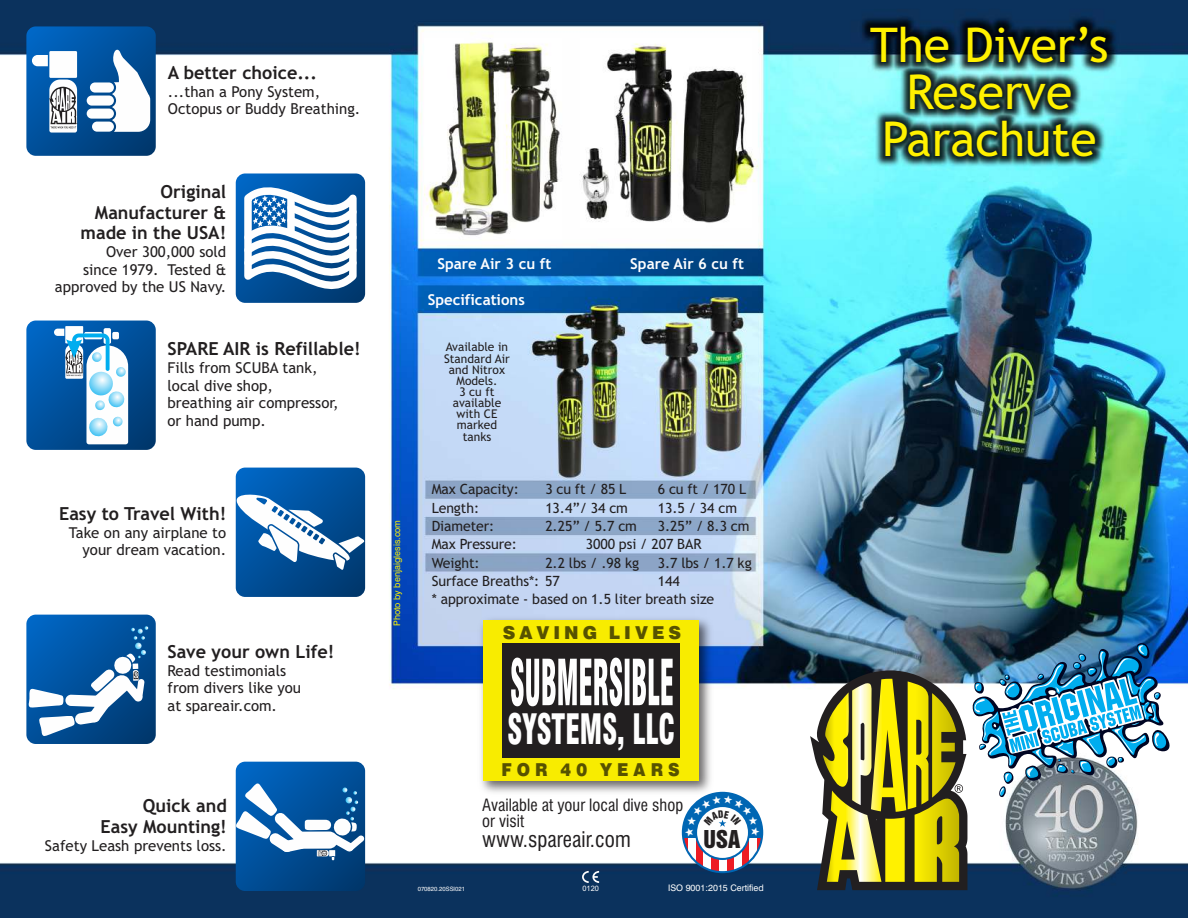
<style>
.page{position:relative;width:1188px;height:918px;background:#fff}
.page>*{position:absolute;margin:0;border:0;box-sizing:border-box;transform-origin:0 0}
.t1{font:47.85px/47.2px "Trebuchet MS";color:#fff100;text-align:center}
.t2{font:900 condensed 40.8px "Swiss 721 BT";color:#fefefe;scale:.69 1}
.t3{font:22.5px "Swiss 921 BT Regular A";color:#221f20}
.t4{font:condensed 21px "Swiss 721 BT";color:#221f20}
.t5{font:700 18px/20.9px "Trebuchet MS";color:#221f20;text-align:right}
.t6{font:900 17.85px "Swiss 721 BT";letter-spacing:.225em;color:#575200}
.t7{font:900 17.85px "Swiss 721 BT";letter-spacing:.315em;color:#575200;scale:.91 1}
.t8{font:condensed 16.5px/15.8px "Swiss 721 BT";color:#221f20}
.t9{font:15px/17.4px "Trebuchet MS";color:#221f20}
.t10{font:700 15px "Trebuchet MS";color:#fefefe}
.t11{font:14.1px "Trebuchet MS";letter-spacing:-.005em;color:#221f20}
.t12{font:12px/11.1px "Trebuchet MS";color:#221f20;text-align:center}
.t13{font:9.3px "Stars 1";color:#fefefe}
.t14{font:9px "Swiss 721 BT";color:#fff100}
.t15{font:9px "Swiss 721 BT";color:#fefefe}
.t16{font:7.5px "Arial";color:#fefefe}
.t17{font:6px "Swiss 721 BT";color:#fefefe}
</style>
<div class="page">
<img style="left:0;top:0;width:1188px;height:918px">
<svg style="left:582px;top:871px;width:17px;height:12px"></svg>
<svg style="left:26px;top:26px;width:130px;height:130px"></svg>
<svg style="left:32px;top:51px;width:45px;height:82px"></svg>
<svg style="left:87px;top:49px;width:63px;height:83px"></svg>
<svg style="left:236px;top:173px;width:129px;height:130px"></svg>
<svg style="left:237px;top:171px;width:126px;height:136px"></svg>
<svg style="left:236px;top:762px;width:129px;height:129px"></svg>
<svg style="left:236px;top:784px;width:129px;height:76px"></svg>
<svg style="left:26px;top:615px;width:130px;height:129px"></svg>
<svg style="left:28px;top:626px;width:120px;height:111px"></svg>
<svg style="left:236px;top:468px;width:129px;height:129px"></svg>
<svg style="left:233px;top:492px;width:132px;height:78px"></svg>
<svg style="left:26px;top:321px;width:130px;height:129px"></svg>
<svg style="left:54px;top:326px;width:74px;height:118px"></svg>
<div style="left:682px;top:792px;width:81px;height:81px;background:#0066b3;border-radius:50%"></div>
<svg style="left:684px;top:838px;width:5px;height:33px"></svg>
<svg style="left:696px;top:841px;width:8px;height:30px"></svg>
<div style="left:711px;top:838px;width:8px;height:33px;background:#ed1b23"></div>
<div style="left:726px;top:838px;width:8px;height:33px;background:#ed1b23"></div>
<svg style="left:741px;top:841px;width:8px;height:30px"></svg>
<svg style="left:756px;top:838px;width:5px;height:33px"></svg>
<svg style="left:689px;top:838px;width:7px;height:33px"></svg>
<svg style="left:704px;top:853px;width:7px;height:18px"></svg>
<div style="left:719px;top:838px;width:7px;height:33px;background:#fefefe"></div>
<svg style="left:734px;top:853px;width:7px;height:18px"></svg>
<svg style="left:749px;top:838px;width:7px;height:33px"></svg>
<svg style="left:695px;top:805px;width:55px;height:55px"></svg>
<div style="left:697px;top:807px;width:51px;height:51px;background:#fefefe;border-radius:50%"></div>
<img style="left:472px;top:610px;width:248px;height:192px">
<div style="left:483px;top:620px;width:216px;height:161px;background:#f8ec00"></div>
<div style="left:502px;top:643px;width:178px;height:115px;background:#221f20"></div>
<svg style="left:511px;top:658px;width:162px;height:48px"></svg>
<img style="left:810px;top:642px;width:362px;height:248px">
<svg style="left:686px;top:795px;width:73px;height:32px"></svg>
<p class="t5" style="left:168px;top:63px;width:151px">A better choice...</p>
<p class="t9" style="left:168px;top:84px;width:194px">...than a Pony System,<br>Octopus or Buddy Breathing.</p>
<p class="t5" style="left:161px;top:182px;width:67px">Original</p>
<p class="t5" style="left:95px;top:203px;width:133px">Manufacturer &amp;</p>
<p class="t5" style="left:81px;top:224px;width:147px">made in the USA!</p>
<p class="t9" style="left:55px;top:245px;width:173px;text-align:right">Over 300,000 sold<br>since 1979. Tested &amp; approved by the US Navy.</p>
<p class="t5" style="left:168px;top:340px;width:195px">SPARE AIR is Refillable!</p>
<p class="t9" style="left:168px;top:361px;width:173px">Fills from SCUBA tank, local dive shop, breathing air compressor, or hand pump.</p>
<p class="t5" style="left:59px;top:504px;width:169px">Easy to Travel With!</p>
<p class="t9" style="left:69px;top:525px;width:159px;text-align:right">Take on any airplane to your dream vacation.</p>
<p class="t5" style="left:168px;top:643px;width:168px">Save your own Life!</p>
<p class="t9" style="left:168px;top:663px;width:135px">Read testimonials from divers like you at spareair.com.</p>
<p class="t5" style="left:101px;top:797px;width:128px">Quick and<br>Easy Mounting!</p>
<p class="t9" style="left:45px;top:838px;width:183px">Safety Leash prevents loss.</p>
<p class="t14" style="left:393px;top:626px;width:108px;rotate:-90deg">Photo by benjaiglesis.com</p>
<p class="t10" style="left:438px;top:258px;width:115px">Spare Air 3 cu ft</p>
<p class="t10" style="left:630px;top:258px;width:115px">Spare Air 6 cu ft</p>
<p class="t10" style="left:428px;top:294px;width:99px">Specifications</p>
<p class="t12" style="left:444px;top:343px;width:67px">Available in<br>Standard Air and Nitrox<br>Models.<br>3 cu ft available with CE marked tanks</p>
<p class="t11" style="left:432px;top:484px;width:89px">Max Capacity:</p>
<p class="t11" style="left:545px;top:484px;width:83px">3 cu ft / 85 L</p>
<p class="t11" style="left:658px;top:484px;width:90px">6 cu ft / 170 L</p>
<p class="t11" style="left:432px;top:502px;width:49px">Length:</p>
<p class="t11" style="left:545px;top:502px;width:84px">13.4”/ 34 cm</p>
<p class="t11" style="left:658px;top:502px;width:81px">13.5 / 34 cm</p>
<p class="t11" style="left:432px;top:521px;width:64px">Diameter:</p>
<p class="t11" style="left:545px;top:521px;width:93px">2.25” / 5.7 cm</p>
<p class="t11" style="left:658px;top:521px;width:93px">3.25” / 8.3 cm</p>
<p class="t11" style="left:432px;top:557px;width:50px">Weight:</p>
<p class="t11" style="left:545px;top:557px;width:95px">2.2 lbs / .98 kg</p>
<p class="t11" style="left:658px;top:557px;width:95px">3.7 lbs / 1.7 kg</p>
<p class="t11" style="left:432px;top:576px;width:130px">Surface Breaths*: 57</p>
<p class="t11" style="left:658px;top:576px;width:24px">144</p>
<p class="t11" style="left:432px;top:539px;width:87px">Max Pressure:</p>
<p class="t11" style="left:586px;top:539px;width:117px">3000 psi / 207 BAR</p>
<p class="t11" style="left:432px;top:594px;width:284px">* approximate - based on 1.5 liter breath size</p>
<p class="t6" style="left:503px;top:626px;width:180px">SAVING LIVES</p>
<h2 class="t2" style="left:508px;top:713px;width:245px">SYSTEMS, LLC</h2>
<p class="t7" style="left:501px;top:762px;width:198px">FOR 40 YEARS</p>
<p class="t8" style="left:482px;top:799px;width:202px">Available at your local dive shop or visit</p>
<h3 class="t4" style="left:482px;top:831px;width:150px">www.spareair.com</h3>
<p class="t16" style="left:582px;top:885px;width:18px">0120</p>
<h3 class="t3" style="left:704px;top:831px;width:38px">USA</h3>
<p class="t13" style="left:760px;top:827px;width:11px;rotate:90deg">*</p>
<p class="t13" style="left:685px;top:837px;width:11px;rotate:-90deg">*</p>
<p class="t17" style="left:418px;top:886px;width:49px">070820.20SSI021</p>
<p class="t15" style="left:668px;top:884px;width:97px">ISO 9001:2015 Certified</p>
<h1 class="t1" style="left:870px;top:25px;width:240px">The Diver’s<br>Reserve<br>Parachute</h1>
</div>
